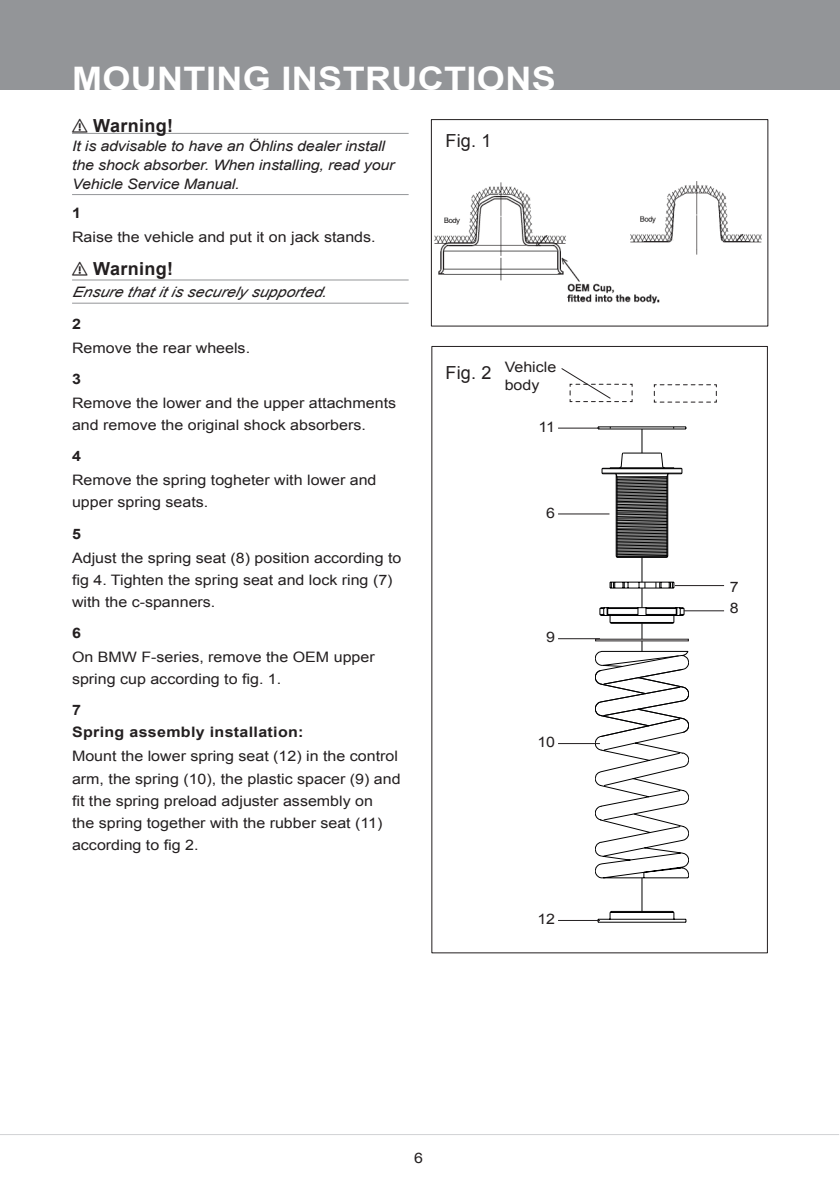
<style>
.page{position:relative;width:840px;height:1191px;background:#fff}
.page>*{position:absolute;margin:0;border:0;box-sizing:border-box;transform-origin:0 0}
.t1{font:700 32.4px "Arial";letter-spacing:.01em;color:#fff;scale:1.11 1}
.t2{font:700 18px "Arial";letter-spacing:.02em;color:#231f20}
.t3{font:18px "Arial";letter-spacing:.01em;color:#231f20}
.t4{font:14.4px/22px "Arial";color:#231f20;scale:1.11 1}
.t5{font:italic 14.4px/19px "Arial";letter-spacing:-.01em;color:#231f20;scale:1.11 1}
.t6{font:700 14.4px/22px "Arial";letter-spacing:.02em;color:#231f20;scale:1.11 1}
</style>
<div class="page">
<div style="left:0;top:0;width:839px;height:90px;background:#939598"></div>
<hr style="left:0;top:1134px;width:838px;height:1px;background:#d1d2d4">
<hr style="left:72px;top:133px;width:336px;height:1px;background:#939598">
<hr style="left:72px;top:194px;width:336px;height:1px;background:#939598">
<hr style="left:72px;top:280px;width:336px;height:1px;background:#939598">
<hr style="left:72px;top:303px;width:336px;height:1px;background:#939598">
<img style="left:434px;top:181px;width:328px;height:123px">
<div style="left:430px;top:119px;width:338px;height:207px;border:1px solid #231f20"></div>
<svg style="left:594px;top:426px;width:94px;height:496px"></svg>
<svg style="left:561px;top:368px;width:71px;height:34px"></svg>
<svg style="left:653px;top:384px;width:64px;height:19px"></svg>
<hr style="left:674px;top:585px;width:49px;height:1px;background:#231f20">
<hr style="left:683px;top:610px;width:40px;height:1px;background:#231f20">
<hr style="left:557px;top:427px;width:42px;height:1px;background:#231f20">
<hr style="left:557px;top:513px;width:52px;height:1px;background:#231f20">
<hr style="left:557px;top:638px;width:42px;height:1px;background:#231f20">
<hr style="left:557px;top:743px;width:42px;height:1px;background:#231f20">
<hr style="left:557px;top:920px;width:42px;height:1px;background:#231f20">
<h1 class="t1" style="left:72px;top:57px;width:437px">MOUNTING INSTRUCTIONS</h1>
<p class="t2" style="left:72px;top:113px;width:103px">⚠ Warning!</p>
<p class="t5" style="left:72px;top:136px;width:292px">It is advisable to have an Öhlins dealer install the shock absorber. When installing, read your<br>Vehicle Service Manual.</p>
<p class="t6" style="left:72px;top:202px;width:10px">1</p>
<p class="t4" style="left:72px;top:226px;width:275px">Raise the vehicle and put it on jack stands.</p>
<p class="t2" style="left:72px;top:257px;width:103px">⚠ Warning!</p>
<p class="t5" style="left:72px;top:283px;width:231px">Ensure thatitissecurelysupported.</p>
<p class="t6" style="left:72px;top:313px;width:10px">2</p>
<p class="t4" style="left:72px;top:337px;width:162px">Remove the rear wheels.</p>
<p class="t6" style="left:72px;top:368px;width:10px">3</p>
<p class="t4" style="left:72px;top:392px;width:293px">Remove the lower and the upper attachments and remove the original shock absorbers.</p>
<p class="t6" style="left:72px;top:446px;width:10px">4</p>
<p class="t4" style="left:72px;top:469px;width:275px">Remove the spring togheter with lower and upper spring seats.</p>
<p class="t6" style="left:72px;top:523px;width:10px">5</p>
<p class="t4" style="left:72px;top:547px;width:298px">Adjust the spring seat (8) position according to fig 4. Tighten the spring seat and lock ring (7) with the c-spanners.</p>
<p class="t6" style="left:72px;top:622px;width:10px">6</p>
<p class="t4" style="left:72px;top:646px;width:274px">On BMW F-series, remove the OEM upper spring cup according to fig. 1.</p>
<p class="t6" style="left:72px;top:700px;width:210px">7<br>Spring assembly installation:</p>
<p class="t4" style="left:72px;top:745px;width:297px">Mount the lower spring seat (12) in the control arm, the spring (10), the plastic spacer (9) and fit the spring preload adjuster assembly on<br>the spring together with the rubber seat (11) according to fig 2.</p>
<p class="t3" style="left:445px;top:129px;width:47px">Fig. 1</p>
<p class="t3" style="left:445px;top:360px;width:47px">Fig. 2</p>
<p class="t4" style="left:504px;top:358px;width:48px;line-height:18px">Vehicle body</p>
<p class="t4" style="left:538px;top:416px;width:16px">11</p>
<p class="t4" style="left:546px;top:502px;width:10px">6</p>
<p class="t4" style="left:546px;top:626px;width:10px">9</p>
<p class="t4" style="left:537px;top:731px;width:18px">10</p>
<p class="t4" style="left:537px;top:908px;width:18px">12</p>
<p class="t4" style="left:414px;top:1147px;width:10px">6</p>
<p class="t4" style="left:729px;top:575px;width:10px">7</p>
<p class="t4" style="left:729px;top:597px;width:10px">8</p>
</div>
